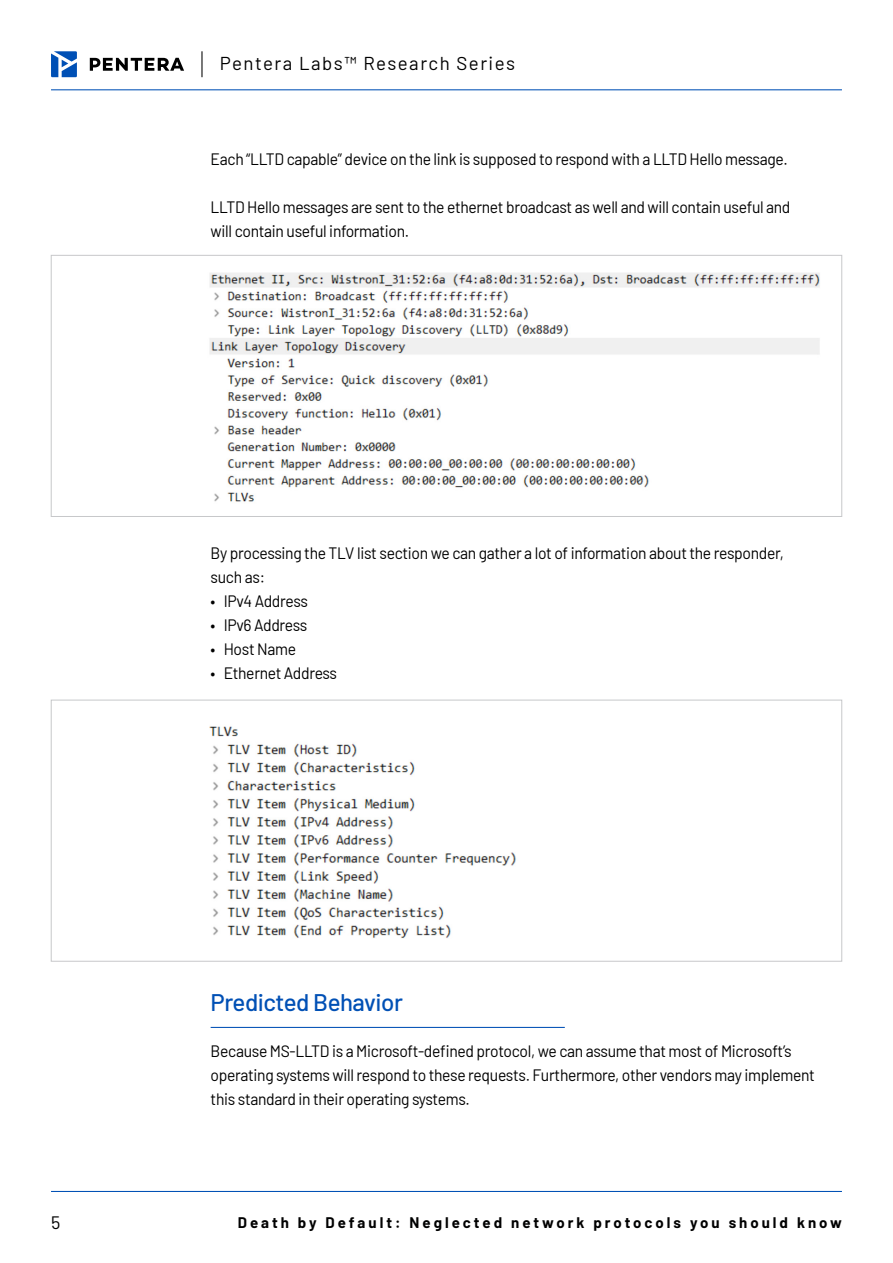
<style>
.page{position:relative;width:893px;height:1263px;background:#fff}
.page>*{position:absolute;margin:0;border:0;box-sizing:border-box;transform-origin:0 0}
.t1{font:500 24px "Barlow";letter-spacing:-.02em;color:#0050b5}
.t2{font:18.6px "Barlow";letter-spacing:.08em;color:#000}
.t3{font:18px "Barlow";color:#000}
.t4{font:16.5px/24px "Barlow";letter-spacing:-.02em;color:#000101;scale:.95 1}
.t5{font:700 15px "Barlow";letter-spacing:.2em;color:#000101}
</style>
<div class="page">
<hr style="left:51px;top:1191px;width:791px;height:1px;background:#0050b5">
<hr style="left:51px;top:89px;width:791px;height:1px;background:#0050b5">
<svg style="left:90px;top:58px;width:94px;height:13px"></svg>
<svg style="left:51px;top:51px;width:26px;height:26px"></svg>
<svg style="left:201px;top:51px;width:1px;height:26px"></svg>
<img style="left:210px;top:272px;width:610px;height:230px">
<div style="left:51px;top:255px;width:791px;height:262px;border:1px solid #c7c8ca"></div>
<div style="left:51px;top:700px;width:791px;height:261px;border:1px solid #c7c8ca"></div>
<img style="left:209px;top:726px;width:307px;height:212px">
<hr style="left:211px;top:1027px;width:354px;height:1px;background:#0050b5">
<p class="t3" style="left:51px;top:1210px;width:11px">5</p>
<p class="t2" style="left:220px;top:49px;width:297px">Pentera Labs™ Research Series</p>
<p class="t4" style="left:211px;top:146px;width:609px">Each “LLTD capable” device on the link is supposed to respond with a LLTD Hello message.</p>
<p class="t4" style="left:211px;top:194px;width:612px">LLTD Hello messages are sent to the ethernet broadcast as well and will contain useful and will contain useful information.</p>
<p class="t4" style="left:211px;top:539px;width:605px">By processing the TLV list section we can gather a lot of information about the responder, such as:</p>
<p class="t4" style="left:211px;top:587px;width:104px">• IPv4 Address</p>
<p class="t4" style="left:211px;top:611px;width:103px">• IPv6 Address</p>
<p class="t4" style="left:211px;top:635px;width:92px">• Host Name</p>
<p class="t4" style="left:211px;top:659px;width:135px">• Ethernet Address</p>
<h1 class="t1" style="left:211px;top:984px;width:194px">Predicted Behavior</h1>
<p class="t4" style="left:211px;top:1038px;width:638px">Because MS-LLTD is a Microsoft-defined protocol, we can assume that most of Microsoft’s operating systems will respond to these requests. Furthermore, other vendors may implement this standard in their operating systems.</p>
<p class="t5" style="left:238px;top:1212px;width:606px">Death by Default: Neglected network protocols you should know</p>
</div>
